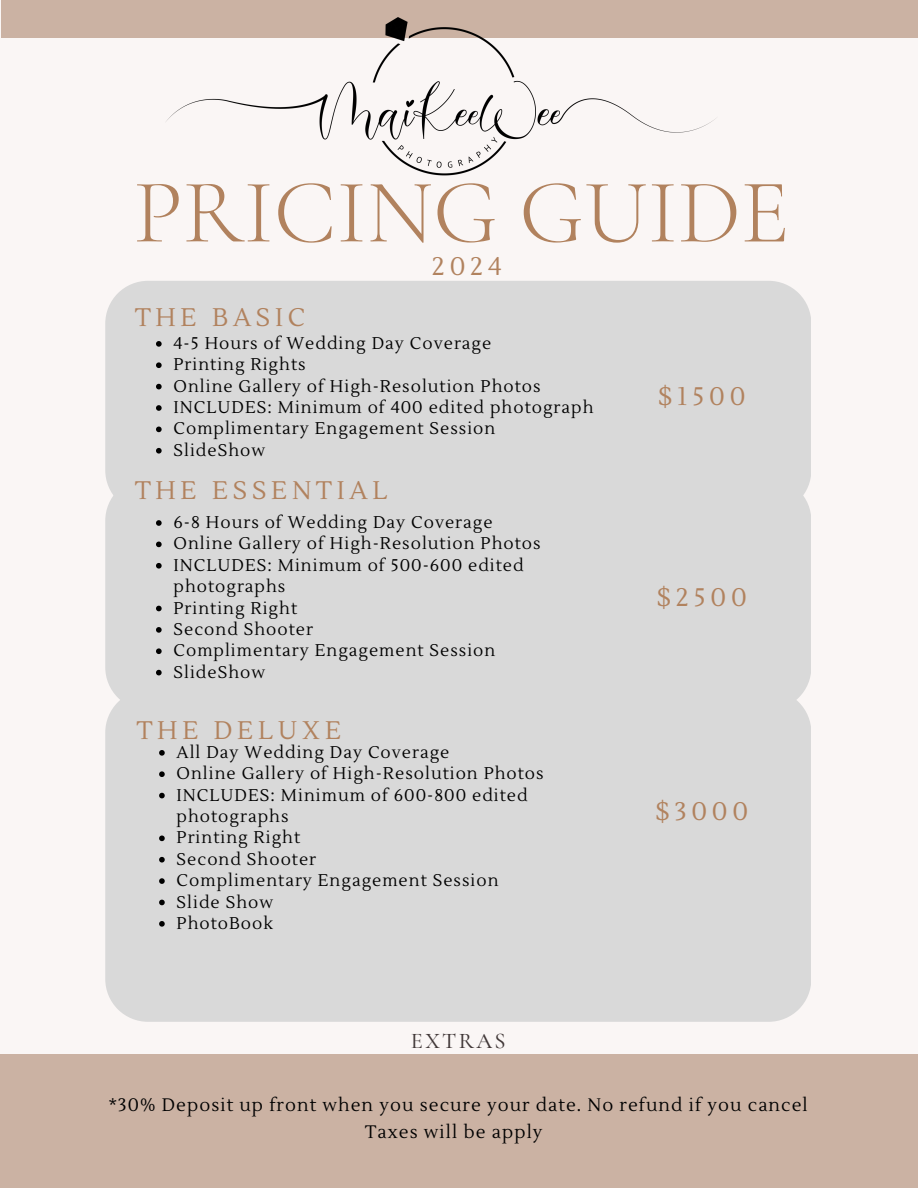
<style>
.page{position:relative;width:918px;height:1188px;background:#faf6f5}
.page>*{position:absolute;margin:0;border:0;box-sizing:border-box;transform-origin:0 0}
.t1{font:300 91.5px "Cormorant Garamond";color:#b1825e}
.t2{font:25.35px "Lustria";letter-spacing:.185em;color:#b1825e}
.t3{font:500 22.5px "Cormorant Garamond";letter-spacing:.105em;color:#403737}
.t4{font:18px "Lustria";letter-spacing:.06em;color:#000}
.t5{font:16.95px/21.3px "Lustria";letter-spacing:.06em;color:#000}
</style>
<div class="page">
<div style="left:1px;top:0;width:917px;height:38px;background:#cbb2a3"></div>
<div style="left:0;top:1054px;width:918px;height:134px;background:#cbb2a3"></div>
<div style="left:105px;top:281px;width:706px;height:197px;background:#d9d9d9"></div>
<div style="left:105px;top:478px;width:706px;height:212px;background:#d9d9d9"></div>
<div style="left:105px;top:690px;width:706px;height:332px;background:#d9d9d9"></div>
<img style="left:166px;top:18px;width:550px;height:158px">
<svg style="left:156px;top:341px;width:6px;height:6px"></svg>
<svg style="left:156px;top:362px;width:6px;height:6px"></svg>
<svg style="left:156px;top:384px;width:6px;height:5px"></svg>
<svg style="left:156px;top:405px;width:6px;height:6px"></svg>
<svg style="left:156px;top:427px;width:6px;height:5px"></svg>
<svg style="left:156px;top:448px;width:6px;height:6px"></svg>
<svg style="left:156px;top:520px;width:6px;height:6px"></svg>
<svg style="left:156px;top:542px;width:6px;height:5px"></svg>
<svg style="left:156px;top:563px;width:6px;height:6px"></svg>
<svg style="left:156px;top:606px;width:6px;height:5px"></svg>
<svg style="left:156px;top:627px;width:6px;height:6px"></svg>
<svg style="left:156px;top:648px;width:6px;height:6px"></svg>
<svg style="left:156px;top:670px;width:6px;height:5px"></svg>
<svg style="left:159px;top:750px;width:6px;height:6px"></svg>
<svg style="left:159px;top:771px;width:6px;height:6px"></svg>
<svg style="left:159px;top:793px;width:6px;height:5px"></svg>
<svg style="left:159px;top:836px;width:6px;height:5px"></svg>
<svg style="left:159px;top:857px;width:6px;height:6px"></svg>
<svg style="left:159px;top:878px;width:6px;height:6px"></svg>
<svg style="left:159px;top:900px;width:6px;height:5px"></svg>
<svg style="left:159px;top:921px;width:6px;height:6px"></svg>
<p class="t1" style="left:133px;top:157px;width:658px">PRICING GUIDE</p>
<h1 class="t2" style="left:135px;top:302px;width:172px">THE BASIC</h1>
<h2 class="t2" style="left:432px;top:251px;width:71px">2024</h2>
<p class="t5" style="left:174px;top:333px;width:319px">4-5 Hours of Wedding Day Coverage</p>
<p class="t5" style="left:174px;top:354px;width:134px">Printing Rights</p>
<p class="t5" style="left:174px;top:376px;width:369px">Online Gallery of High-Resolution Photos</p>
<p class="t5" style="left:174px;top:397px;width:422px">INCLUDES: Minimum of 400 edited photograph</p>
<p class="t5" style="left:174px;top:418px;width:323px">Complimentary Engagement Session</p>
<p class="t5" style="left:174px;top:440px;width:93px">SlideShow</p>
<h2 class="t2" style="left:135px;top:474px;width:254px">THE ESSENTIAL</h2>
<p class="t5" style="left:174px;top:512px;width:321px">6-8 Hours of Wedding Day Coverage</p>
<p class="t5" style="left:174px;top:533px;width:369px">Online Gallery of High-Resolution Photos</p>
<p class="t5" style="left:174px;top:555px;width:352px">INCLUDES: Minimum of 500-600 edited photographs</p>
<p class="t5" style="left:174px;top:598px;width:125px">Printing Right</p>
<p class="t5" style="left:174px;top:619px;width:141px">Second Shooter</p>
<h2 class="t5" style="left:174px;top:640px;width:323px">Complimentary Engagement Session</h2>
<h2 class="t5" style="left:174px;top:662px;width:93px">SlideShow</h2>
<h2 class="t2" style="left:137px;top:715px;width:206px">THE DELUXE</h2>
<p class="t5" style="left:177px;top:742px;width:274px">All Day Wedding Day Coverage</p>
<p class="t5" style="left:177px;top:763px;width:369px">Online Gallery of High-Resolution Photos</p>
<p class="t5" style="left:177px;top:785px;width:353px">INCLUDES: Minimum of 600-800 edited photographs</p>
<p class="t5" style="left:177px;top:827px;width:125px">Printing Right</p>
<p class="t5" style="left:177px;top:849px;width:141px">Second Shooter</p>
<p class="t5" style="left:177px;top:870px;width:323px">Complimentary Engagement Session</p>
<p class="t5" style="left:177px;top:892px;width:98px">Slide Show</p>
<p class="t5" style="left:177px;top:913px;width:98px">PhotoBook</p>
<h3 class="t3" style="left:411px;top:1027px;width:96px">EXTRAS</h3>
<h2 class="t2" style="left:658px;top:381px;width:89px">$1500</h2>
<p class="t2" style="left:657px;top:582px;width:92px">$2500</p>
<p class="t2" style="left:655px;top:796px;width:94px">$3000</p>
<h2 class="t4" style="left:108px;top:1094px;width:701px">*30% Deposit up front when you secure your date. No refund if you cancel</h2>
<p class="t4" style="left:365px;top:1121px;width:179px">Taxes will be apply</p>
</div>
